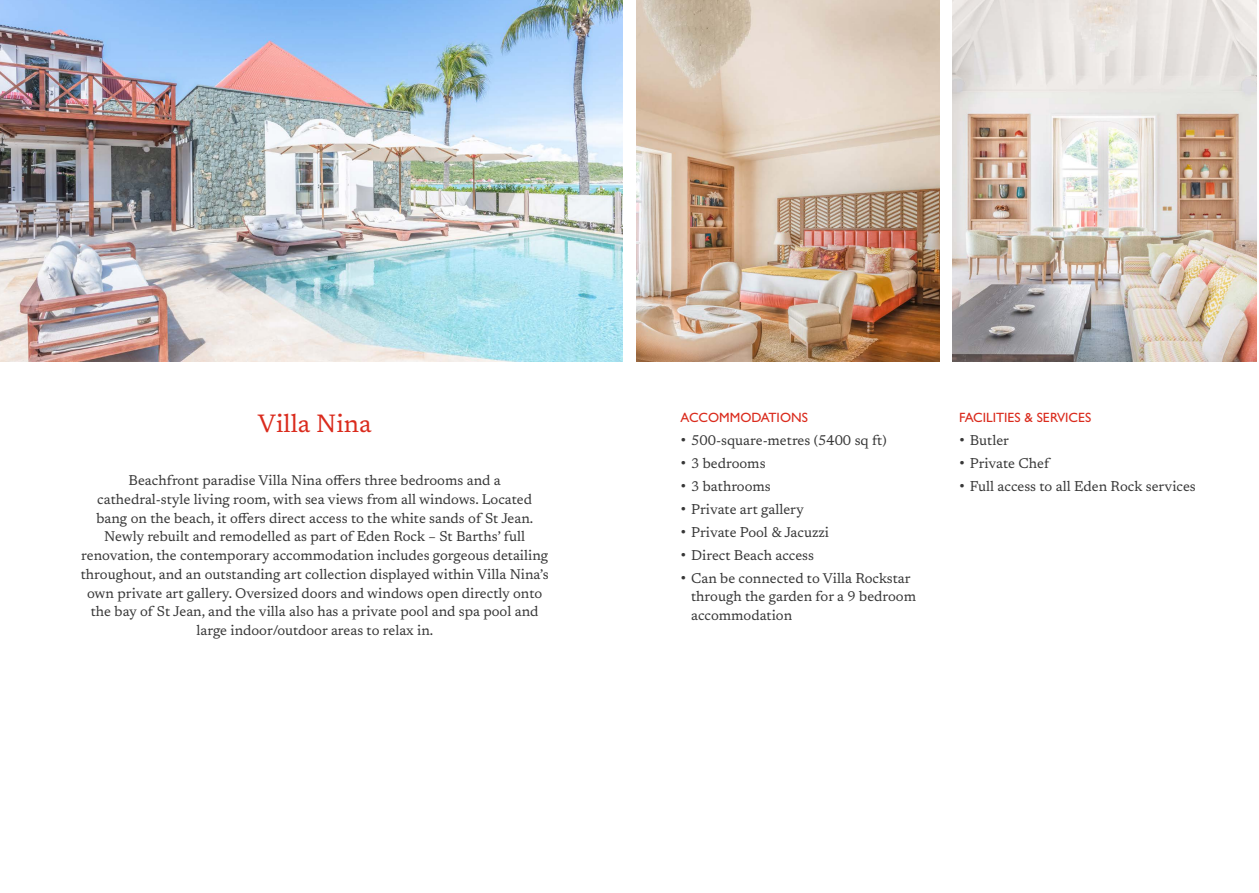
<style>
.page{position:relative;width:1259px;height:893px;background:#fff}
.page>*{position:absolute;margin:0;border:0;box-sizing:border-box;transform-origin:0 0}
.t1{font:25.5px "Newsreader";color:#da2b1d}
.t2{font:14.25px/18.8px "Newsreader";color:#373737;text-align:center}
.t3{font:500 13.5px "Gill Sans MT Pro";color:#da2b1d}
</style>
<div class="page">
<img style="left:0;top:0;width:622px;height:361px">
<img style="left:636px;top:0;width:304px;height:361px">
<img style="left:952px;top:0;width:304px;height:361px">
<h1 class="t1" style="left:258px;top:406px;width:115px">Villa Nina</h1>
<p class="t2" style="left:81px;top:470px;width:469px">Beachfront paradise Villa Nina offers three bedrooms and a cathedral-style living room, with sea views from all windows. Located bang on the beach, it offers direct access to the white sands of St Jean.<br>Newly rebuilt and remodelled as part of Eden Rock – St Barths’ full renovation, the contemporary accommodation includes gorgeous detailing throughout, and an outstanding art collection displayed within Villa Nina’s own private art gallery. Oversized doors and windows open directly onto the bay of St Jean, and the villa also has a private pool and spa pool and large indoor/outdoor areas to relax in.</p>
<p class="t3" style="left:680px;top:409px;width:129px">ACCOMMODATIONS</p>
<p class="t2" style="left:680px;top:430px;width:208px">• 500-square-metres (5400 sq ft)</p>
<p class="t2" style="left:680px;top:453px;width:87px">• 3 bedrooms</p>
<p class="t2" style="left:680px;top:476px;width:92px">• 3 bathrooms</p>
<p class="t2" style="left:680px;top:499px;width:125px">• Private art gallery</p>
<p class="t2" style="left:680px;top:522px;width:150px">• Private Pool &amp; Jacuzzi</p>
<p class="t2" style="left:680px;top:545px;width:135px">• Direct Beach access</p>
<p class="t2" style="left:691px;top:568px;width:226px;text-align:left;text-indent:-11px">• Can be connected to Villa Rockstar through the garden for a 9 bedroom accommodation</p>
<p class="t3" style="left:959px;top:409px;width:134px">FACILITIES &amp; SERVICES</p>
<p class="t2" style="left:959px;top:430px;width:51px">• Butler</p>
<p class="t2" style="left:959px;top:453px;width:92px">• Private Chef</p>
<p class="t2" style="left:959px;top:476px;width:238px">• Full access to all Eden Rock services</p>
</div>
